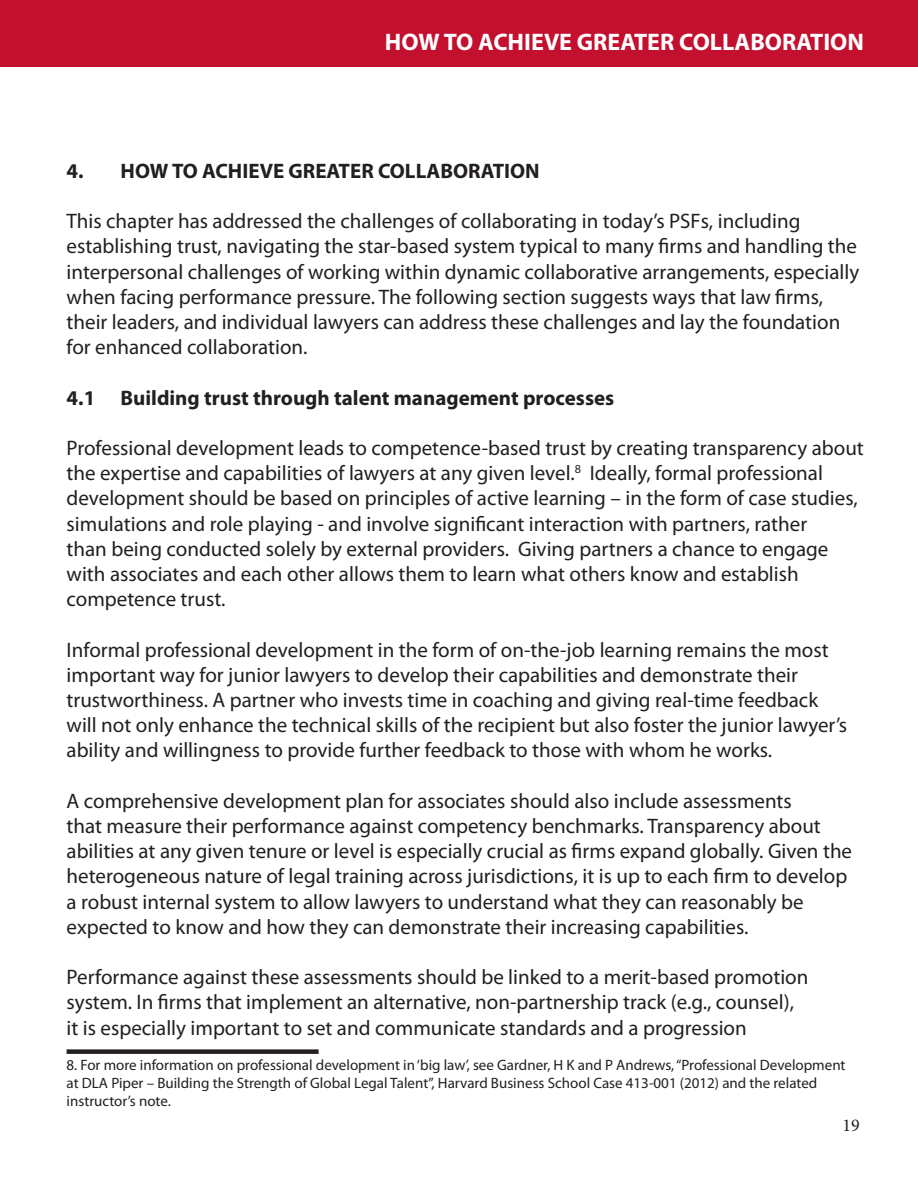
<style>
.page{position:relative;width:918px;height:1188px;background:#fff}
.page>*{position:absolute;margin:0;border:0;box-sizing:border-box;transform-origin:0 0}
.t1{font:700 24px "Myriad Pro";color:#fff}
.t2{font:21px/25.2px "Myriad Pro";color:#231f20}
.t3{font:700 21px "Myriad Pro";color:#231f20}
.t4{font:18px "Minion Pro";color:#231f20}
.t5{font:15px/18px "Myriad Pro";color:#231f20}
</style>
<div class="page">
<div style="left:0;top:0;width:918px;height:67px;background:#c3102f"></div>
<div style="left:67px;top:1049px;width:252px;height:5px;background:#231f20"></div>
<p class="t1" style="left:385px;top:26px;width:481px">HOW TO ACHIEVE GREATER COLLABORATION</p>
<p class="t3" style="left:67px;top:157px;width:475px">4. HOW TO ACHIEVE GREATER COLLABORATION</p>
<p class="t2" style="left:67px;top:208px;width:794px">This chapter has addressed the challenges of collaborating in today’s PSFs, including establishing trust, navigating the star-based system typical to many firms and handling the interpersonal challenges of working within dynamic collaborative arrangements, especially when facing performance pressure. The following section suggests ways that law firms, their leaders, and individual lawyers can address these challenges and lay the foundation for enhanced collaboration.</p>
<p class="t3" style="left:67px;top:384px;width:549px">4.1 Building trust through talent management processes</p>
<p class="t2" style="left:67px;top:435px;width:799px">Professional development leads to competence-based trust by creating transparency about the expertise and capabilities of lawyers at any given level.<sup>8</sup> Ideally, formal professional development should be based on principles of active learning – in the form of case studies, simulations and role playing - and involve significant interaction with partners, rather<br>than being conducted solely by external providers. Giving partners a chance to engage with associates and each other allows them to learn what others know and establish competence trust.</p>
<p class="t2" style="left:67px;top:637px;width:782px">Informal professional development in the form of on-the-job learning remains the most important way for junior lawyers to develop their capabilities and demonstrate their trustworthiness. A partner who invests time in coaching and giving real-time feedback will not only enhance the technical skills of the recipient but also foster the junior lawyer’s ability and willingness to provide further feedback to those with whom he works.</p>
<p class="t2" style="left:67px;top:788px;width:787px">A comprehensive development plan for associates should also include assessments<br>that measure their performance against competency benchmarks. Transparency about abilities at any given tenure or level is especially crucial as firms expand globally. Given the heterogeneous nature of legal training across jurisdictions, it is up to each firm to develop a robust internal system to allow lawyers to understand what they can reasonably be expected to know and how they can demonstrate their increasing capabilities.</p>
<p class="t2" style="left:67px;top:964px;width:743px">Performance against these assessments should be linked to a merit-based promotion system. In firms that implement an alternative, non-partnership track (e.g., counsel), it is especially important to set and communicate standards and a progression</p>
<p class="t5" style="left:67px;top:1055px;width:780px">8. For more information on professional development in ‘big law’, see Gardner, H K and P Andrews, “Professional Development at DLA Piper – Building the Strength of Global Legal Talent”, Harvard Business School Case 413-001 (2012) and the related instructor’s note.</p>
<p class="t4" style="left:842px;top:1113px;width:19px">19</p>
</div>
